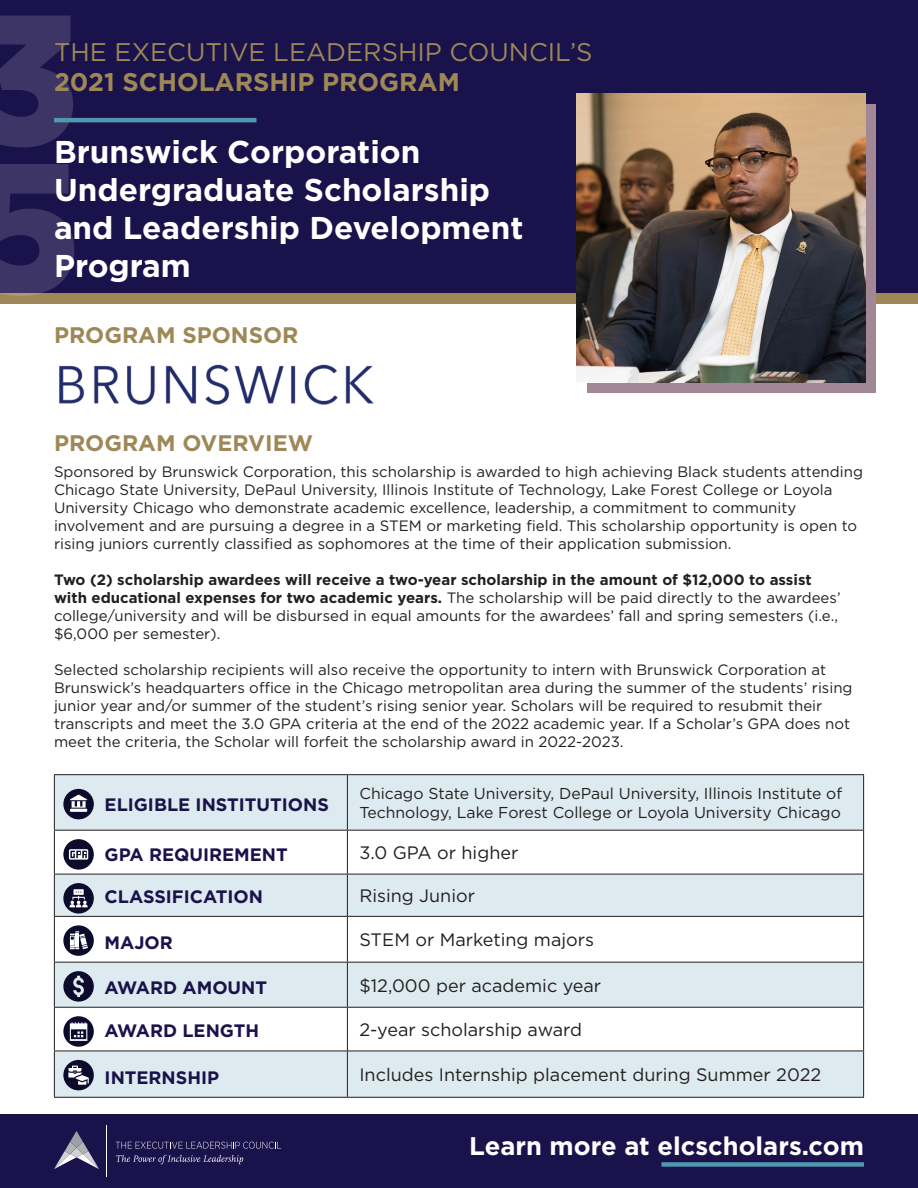
<style>
.page{position:relative;width:918px;height:1188px;background:#fff}
.page>*{position:absolute;margin:0;border:0;box-sizing:border-box;transform-origin:0 0}
.t1{font:900 184.8px/148.5px "Gotham";color:#fff}
.t2{font:700 31.5px/37.8px "Gotham";color:#fff}
.t3{font:25.5px "Gotham";color:#9e8857}
.t4{font:700 25.5px "Gotham";color:#fff}
.t5{font:700 25.5px "Gotham";color:#9e8857}
.t6{font:700 22.5px "Gotham";color:#9e8857}
.t7{font:18px "Gotham";color:#231f20}
.t8{font:700 18px "Gotham";color:#1a124b}
.t9{font:15.75px/18.9px "Gotham";color:#231f20}
.t10{font:15px/18px "Gotham";color:#231f20}
.s1{font-weight:700}
</style>
<div class="page">
<div style="left:0;top:0;width:918px;height:293px;background:#1a124b"></div>
<div style="left:0;top:293px;width:918px;height:11px;background:#9e8857"></div>
<div style="left:0;top:1114px;width:918px;height:74px;background:#1a124b"></div>
<div style="left:662px;top:1162px;width:202px;height:5px;background:#5396b0"></div>
<div style="left:587px;top:104px;width:289px;height:289px;background:#a28895"></div>
<img style="left:577px;top:94px;width:289px;height:288px">
<hr style="left:54px;top:118px;width:202px;height:4px;background:#5396b0">
<svg style="left:55px;top:775px;width:808px;height:322px;fill:#ddeaef"></svg>
<hr style="left:54px;top:774px;width:293px;height:1px;background:#231f20">
<hr style="left:54px;top:775px;width:1px;height:55px;background:#231f20">
<hr style="left:347px;top:774px;width:517px;height:1px;background:#231f20">
<hr style="left:347px;top:775px;width:1px;height:55px;background:#231f20">
<hr style="left:863px;top:775px;width:1px;height:55px;background:#231f20">
<hr style="left:54px;top:830px;width:293px;height:1px;background:#231f20">
<hr style="left:54px;top:831px;width:1px;height:43px;background:#231f20">
<hr style="left:347px;top:830px;width:517px;height:1px;background:#231f20">
<hr style="left:347px;top:831px;width:1px;height:43px;background:#231f20">
<hr style="left:863px;top:831px;width:1px;height:43px;background:#231f20">
<hr style="left:54px;top:874px;width:293px;height:1px;background:#231f20">
<hr style="left:54px;top:874px;width:1px;height:42px;background:#231f20">
<hr style="left:347px;top:874px;width:517px;height:1px;background:#231f20">
<hr style="left:347px;top:874px;width:1px;height:42px;background:#231f20">
<hr style="left:863px;top:874px;width:1px;height:42px;background:#231f20">
<hr style="left:54px;top:916px;width:293px;height:1px;background:#231f20">
<hr style="left:54px;top:917px;width:1px;height:45px;background:#231f20">
<hr style="left:347px;top:916px;width:517px;height:1px;background:#231f20">
<hr style="left:347px;top:917px;width:1px;height:45px;background:#231f20">
<hr style="left:863px;top:917px;width:1px;height:45px;background:#231f20">
<hr style="left:54px;top:962px;width:293px;height:1px;background:#231f20">
<hr style="left:54px;top:963px;width:1px;height:44px;background:#231f20">
<hr style="left:347px;top:962px;width:517px;height:1px;background:#231f20">
<hr style="left:347px;top:963px;width:1px;height:44px;background:#231f20">
<hr style="left:863px;top:963px;width:1px;height:44px;background:#231f20">
<hr style="left:54px;top:1007px;width:293px;height:1px;background:#231f20">
<hr style="left:54px;top:1008px;width:1px;height:43px;background:#231f20">
<hr style="left:347px;top:1007px;width:517px;height:1px;background:#231f20">
<hr style="left:347px;top:1008px;width:1px;height:43px;background:#231f20">
<hr style="left:863px;top:1008px;width:1px;height:43px;background:#231f20">
<hr style="left:54px;top:1051px;width:293px;height:1px;background:#231f20">
<hr style="left:54px;top:1051px;width:1px;height:46px;background:#231f20">
<hr style="left:347px;top:1051px;width:517px;height:1px;background:#231f20">
<hr style="left:347px;top:1051px;width:1px;height:46px;background:#231f20">
<hr style="left:863px;top:1051px;width:1px;height:46px;background:#231f20">
<hr style="left:54px;top:1097px;width:293px;height:1px;background:#231f20">
<hr style="left:347px;top:1097px;width:517px;height:1px;background:#231f20">
<div style="left:63px;top:789px;width:31px;height:30px;background:#0c0b2c;border-radius:50%"></div>
<hr style="left:70px;top:809px;width:17px;height:3px;background:#fff">
<svg style="left:70px;top:795px;width:17px;height:13px"></svg>
<div style="left:63px;top:839px;width:31px;height:31px;background:#0c0b2c;border-radius:50%"></div>
<svg style="left:69px;top:849px;width:19px;height:11px"></svg>
<div style="left:63px;top:883px;width:31px;height:31px;background:#0c0b2c;border-radius:50%"></div>
<svg style="left:70px;top:889px;width:18px;height:18px"></svg>
<div style="left:63px;top:925px;width:31px;height:31px;background:#0c0b2c;border-radius:50%"></div>
<svg style="left:70px;top:931px;width:18px;height:18px"></svg>
<svg style="left:63px;top:971px;width:31px;height:31px"></svg>
<svg style="left:63px;top:1016px;width:31px;height:31px"></svg>
<div style="left:63px;top:1060px;width:31px;height:30px;background:#0c0b2c;border-radius:50%"></div>
<svg style="left:68px;top:1066px;width:21px;height:19px"></svg>
<svg style="left:116px;top:1155px;width:127px;height:9px"></svg>
<svg style="left:116px;top:1142px;width:165px;height:7px"></svg>
<hr style="left:107px;top:1125px;width:1px;height:51px;background:#fff">
<svg style="left:54px;top:1131px;width:45px;height:38px"></svg>
<img style="left:59px;top:364px;width:315px;height:41px">
<h1 class="t1" style="left:-35px;top:3px;width:118px">3<br>5</h1>
<p class="t3" style="left:54px;top:36px;width:540px">THE EXECUTIVE LEADERSHIP COUNCIL’S</p>
<p class="t5" style="left:54px;top:66px;width:407px">2021 SCHOLARSHIP PROGRAM</p>
<p class="t2" style="left:54px;top:133px;width:471px">Brunswick Corporation<br>Undergraduate Scholarship and Leadership Development<br>Program</p>
<p class="t6" style="left:54px;top:320px;width:246px">PROGRAM SPONSOR</p>
<p class="t6" style="left:54px;top:428px;width:261px">PROGRAM OVERVIEW</p>
<p class="t10" style="left:54px;top:462px;width:810px">Sponsored by Brunswick Corporation, this scholarship is awarded to high achieving Black students attending Chicago State University, DePaul University, Illinois Institute of Technology, Lake Forest College or Loyola University Chicago who demonstrate academic excellence, leadership, a commitment to community involvement and are pursuing a degree in a STEM or marketing field. This scholarship opportunity is open to rising juniors currently classified as sophomores at the time of their application submission.</p>
<p class="t10" style="left:54px;top:570px;width:788px"><span class="s1">Two (2) scholarship awardees will receive a two-year scholarship in the amount of $12,000 to assist with educational expenses for two academic years.</span> The scholarship will be paid directly to the awardees’ college/university and will be disbursed in equal amounts for the awardees’ fall and spring semesters (i.e., $6,000 per semester).</p>
<p class="t10" style="left:54px;top:660px;width:800px">Selected scholarship recipients will also receive the opportunity to intern with Brunswick Corporation at Brunswick’s headquarters office in the Chicago metropolitan area during the summer of the students’ rising junior year and/or summer of the student’s rising senior year. Scholars will be required to resubmit their transcripts and meet the 3.0 GPA criteria at the end of the 2022 academic year. If a Scholar’s GPA does not meet the criteria, the Scholar will forfeit the scholarship award in 2022-2023.</p>
<p class="t8" style="left:105px;top:793px;width:226px">ELIGIBLE INSTITUTIONS</p>
<p class="t9" style="left:359px;top:784px;width:484px">Chicago State University, DePaul University, Illinois Institute of<br>Technology, Lake Forest College or Loyola University Chicago</p>
<p class="t8" style="left:105px;top:842px;width:185px">GPA REQUIREMENT</p>
<p class="t7" style="left:359px;top:841px;width:160px">3.0 GPA or higher</p>
<p class="t8" style="left:105px;top:885px;width:160px">CLASSIFICATION</p>
<p class="t7" style="left:359px;top:885px;width:117px">Rising Junior</p>
<p class="t8" style="left:105px;top:930px;width:70px">MAJOR</p>
<p class="t7" style="left:359px;top:929px;width:236px">STEM or Marketing majors</p>
<p class="t8" style="left:105px;top:975px;width:164px">AWARD AMOUNT</p>
<p class="t7" style="left:359px;top:974px;width:243px">$12,000 per academic year</p>
<p class="t8" style="left:105px;top:1019px;width:156px">AWARD LENGTH</p>
<p class="t7" style="left:359px;top:1018px;width:224px">2-year scholarship award</p>
<p class="t8" style="left:105px;top:1065px;width:116px">INTERNSHIP</p>
<p class="t7" style="left:359px;top:1063px;width:463px">Includes Internship placement during Summer 2022</p>
<p class="t4" style="left:469px;top:1129px;width:396px">Learn more at elcscholars.com</p>
</div>
